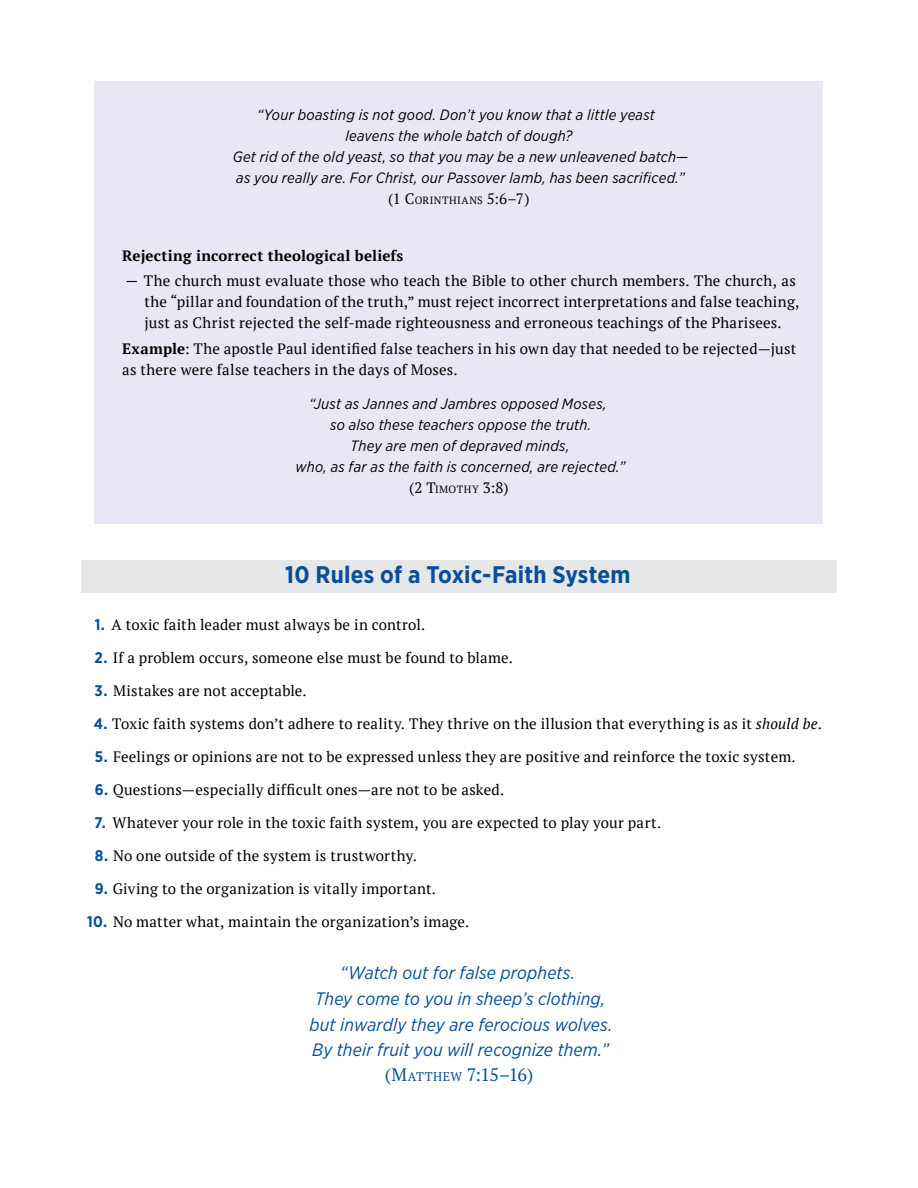
<style>
.page{position:relative;width:918px;height:1188px;background:#fff}
.page>*{position:absolute;margin:0;border:0;box-sizing:border-box;transform-origin:0 0}
.t1{font:700 24px "Gotham Narrow";letter-spacing:.01em;color:#054f9c}
.t2{font:italic 18px/25.5px "Gotham Narrow";letter-spacing:.005em;color:#054f9c;text-align:center}
.t3{font:18px "PT Serif";color:#054f9c}
.t4{font:15px/21px "PT Serif";letter-spacing:.015em;color:#000}
.t5{font:italic 15px/21px "Gotham Narrow";letter-spacing:.015em;color:#000;text-align:center}
.t6{font:700 15px "PT Serif";letter-spacing:.015em;color:#000}
.t7{font:15px "PT Serif";color:#000}
.t8{font:10.5px "PT Serif";letter-spacing:.05em;color:#000}
.s1{font-size:15px}
.s2{font-family:"Gotham Narrow"}
.s3{font-weight:700}
.s4{font-size:10.5px}
.s5{font-family:"Gotham Narrow";font-weight:700;font-size:15.3px;color:#054f9c}
.s6{font-style:italic}
.s7{font-size:12.6px}
</style>
<div class="page">
<div style="left:94px;top:81px;width:730px;height:153px;background:#e8e8f4"></div>
<div style="left:94px;top:222px;width:730px;height:69px;background:#e8e8f4"></div>
<div style="left:94px;top:248px;width:730px;height:111px;background:#e8e8f4"></div>
<div style="left:94px;top:315px;width:730px;height:90px;background:#e8e8f4"></div>
<div style="left:94px;top:370px;width:730px;height:154px;background:#e8e8f4"></div>
<div style="left:81px;top:560px;width:756px;height:33px;background:#e6e7e8"></div>
<p class="t5" style="left:233px;top:104px;width:457px">“Your boasting is not good. Don’t you know that a little yeast<br>leavens the whole batch of dough?<br>Get rid of the old yeast, so that you may be a new unleavened batch— as you really are. For Christ, our Passover lamb, has been sacrificed.”</p>
<p class="t8" style="left:388px;top:193px;width:143px"><span class="s1">(1 C</span>ORINTHIANS <span class="s1">5:6–7)</span></p>
<p class="t6" style="left:122px;top:246px;width:283px">Rejecting incorrect theological beliefs</p>
<p class="t4" style="left:144px;top:271px;width:656px;text-indent:-19px"><span class="s2">—</span> The church must evaluate those who teach the Bible to other church members. The church, as the “pillar and foundation of the truth,” must reject incorrect interpretations and false teaching, just as Christ rejected the self-made righteousness and erroneous teachings of the Pharisees.</p>
<p class="t4" style="left:122px;top:338px;width:676px"><span class="s3">Example</span>: The apostle Paul identified false teachers in his own day that needed to be rejected—just as there were false teachers in the days of Moses.</p>
<p class="t5" style="left:296px;top:393px;width:331px">“Just as Jannes and Jambres opposed Moses,<br>so also these teachers oppose the truth.<br>They are men of depraved minds,<br>who, as far as the faith is concerned, are rejected.”</p>
<p class="t7" style="left:409px;top:478px;width:101px">(2 T<span class="s4">IMOTHY</span> 3:8)</p>
<h1 class="t1" style="left:285px;top:560px;width:347px">10 Rules of a Toxic-Faith System</h1>
<p class="t4" style="left:95px;top:614px;width:332px"><span class="s5">1.</span> A toxic faith leader must always be in control.</p>
<p class="t4" style="left:94px;top:647px;width:420px"><span class="s5">2.</span> If a problem occurs, someone else must be found to blame.</p>
<p class="t4" style="left:95px;top:680px;width:214px"><span class="s5">3.</span> Mistakes are not acceptable.</p>
<p class="t4" style="left:94px;top:713px;width:730px"><span class="s5">4.</span> Toxic faith systems don’t adhere to reality. They thrive on the illusion that everything is as it <span class="s6">should be</span>.</p>
<p class="t4" style="left:95px;top:746px;width:702px"><span class="s5">5.</span> Feelings or opinions are not to be expressed unless they are positive and reinforce the toxic system.</p>
<p class="t4" style="left:95px;top:779px;width:411px"><span class="s5">6.</span> Questions—especially difficult ones—are not to be asked.</p>
<p class="t4" style="left:94px;top:812px;width:568px"><span class="s5">7.</span> Whatever your role in the toxic faith system, you are expected to play your part.</p>
<p class="t4" style="left:95px;top:845px;width:323px"><span class="s5">8.</span> No one outside of the system is trustworthy.</p>
<p class="t4" style="left:95px;top:878px;width:343px"><span class="s5">9.</span> Giving to the organization is vitally important.</p>
<p class="t4" style="left:87px;top:911px;width:384px"><span class="s5">10.</span> No matter what, maintain the organization’s image.</p>
<p class="t2" style="left:310px;top:960px;width:304px">“Watch out for false prophets.<br>They come to you in sheep’s clothing, but inwardly they are ferocious wolves.<br>By their fruit you will recognize them.”</p>
<p class="t3" style="left:385px;top:1063px;width:150px">(M<span class="s7">ATTHEW</span> 7:15–16)</p>
</div>
